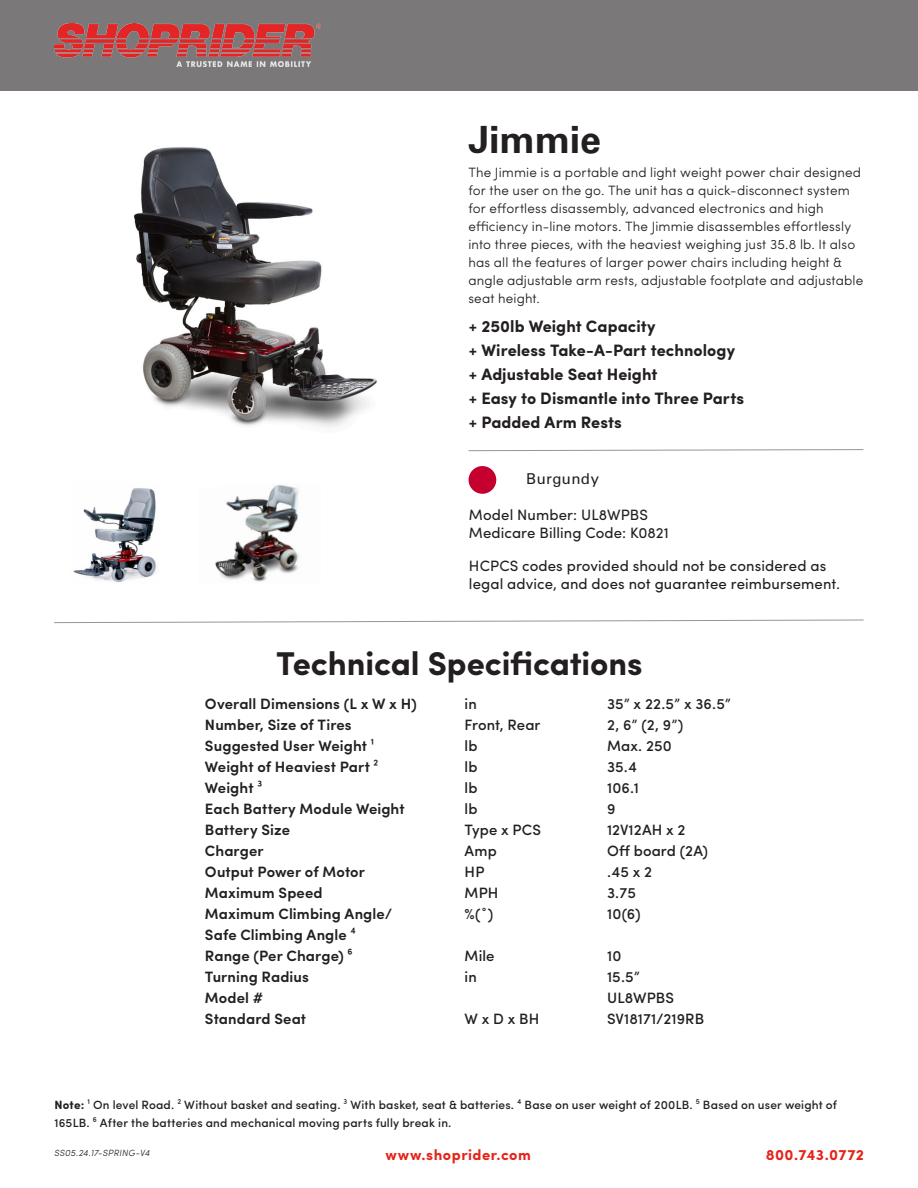
<style>
.page{position:relative;width:918px;height:1188px;background:#fff}
.page>*{position:absolute;margin:0;border:0;box-sizing:border-box;transform-origin:0 0}
.Unit_H1{font:700 37.5px "Univers LT Std";letter-spacing:-.005em;color:#231f20}
.t1{font:700 33px "Sofia Pro";letter-spacing:-.005em;color:#231f20}
.key_points{font:700 16.5px "Sofia Pro";letter-spacing:.005em;color:#231f20}
.tech_specs{font:600 15px "Sofia Pro";letter-spacing:.005em;color:#231f20}
.tech_copy{font:500 15px "Sofia Pro";letter-spacing:.005em;color:#231f20}
.t2{font:15px/18px "Sofia Pro";letter-spacing:.005em;color:#231f20}
.t3{font:700 15px "Sofia Pro";letter-spacing:.03em;color:#e72419}
.unit_colors{font:15px "Univers LT Std";letter-spacing:.03em;color:#231f20}
.t4{font:300 13.5px/18px "Sofia Pro";letter-spacing:.01em;color:#231f20}
.t5{font:500 12px/18px "Sofia Pro";letter-spacing:.015em;color:#231f20}
.t6{font:italic 300 9px "Sofia Pro";letter-spacing:.025em;color:#231f20}
.s1{font-weight:700}
</style>
<div class="page">
<div style="left:0;top:0;width:918px;height:91px;background:#7b7879"></div>
<img style="left:54px;top:24px;width:267px;height:43px">
<svg style="left:468px;top:449px;width:396px;height:2px"></svg>
<svg style="left:54px;top:619px;width:810px;height:4px"></svg>
<img style="left:133px;top:147px;width:244px;height:280px">
<img style="left:73px;top:488px;width:84px;height:94px">
<img style="left:215px;top:485px;width:84px;height:97px">
<div style="left:469px;top:466px;width:27px;height:28px;background:#c5002e;border-radius:50%"></div>
<p class="Unit_H1" style="left:469px;top:118px;width:134px">Jimmie</p>
<p class="t4" style="left:468px;top:162px;width:396px">The Jimmie is a portable and light weight power chair designed for the user on the go. The unit has a quick-disconnect system for effortless disassembly, advanced electronics and high efficiency in-line motors. The Jimmie disassembles effortlessly into three pieces, with the heaviest weighing just 35.8 lb. It also has all the features of larger power chairs including height &amp; angle adjustable arm rests, adjustable footplate and adjustable seat height.</p>
<p class="key_points" style="left:469px;top:314px;width:188px">+ 250lb Weight Capacity</p>
<p class="key_points" style="left:469px;top:338px;width:268px">+ Wireless Take-A-Part technology</p>
<p class="key_points" style="left:469px;top:362px;width:190px">+ Adjustable Seat Height</p>
<p class="key_points" style="left:469px;top:386px;width:277px">+ Easy to Dismantle into Three Parts</p>
<p class="key_points" style="left:469px;top:410px;width:155px">+ Padded Arm Rests</p>
<p class="unit_colors" style="left:526px;top:470px;width:74px">Burgundy</p>
<p class="t2" style="left:469px;top:505px;width:181px">Model Number: UL8WPBS</p>
<p class="t2" style="left:469px;top:523px;width:201px">Medicare Billing Code: K0821</p>
<p class="t2" style="left:469px;top:555px;width:373px">HCPCS codes provided should not be considered as legal advice, and does not guarantee reimbursement.</p>
<p class="t1" style="left:276px;top:638px;width:368px">Technical Specifications</p>
<p class="tech_specs" style="left:205px;top:692px;width:213px">Overall Dimensions (L x W x H)</p>
<p class="tech_specs" style="left:205px;top:713px;width:148px">Number, Size of Tires</p>
<p class="tech_specs" style="left:205px;top:734px;width:171px">Suggested User Weight ¹</p>
<p class="tech_specs" style="left:205px;top:755px;width:175px">Weight of Heaviest Part ²</p>
<p class="tech_specs" style="left:205px;top:776px;width:59px">Weight ³</p>
<p class="tech_specs" style="left:205px;top:797px;width:201px">Each Battery Module Weight</p>
<p class="tech_specs" style="left:205px;top:818px;width:87px">Battery Size</p>
<p class="tech_specs" style="left:205px;top:839px;width:60px">Charger</p>
<p class="tech_specs" style="left:205px;top:860px;width:162px">Output Power of Motor</p>
<p class="tech_specs" style="left:205px;top:881px;width:119px">Maximum Speed</p>
<p class="tech_specs" style="left:205px;top:902px;width:189px">Maximum Climbing Angle/</p>
<p class="tech_specs" style="left:205px;top:923px;width:152px">Safe Climbing Angle ⁴</p>
<p class="tech_specs" style="left:205px;top:944px;width:149px">Range (Per Charge) ⁶</p>
<p class="tech_specs" style="left:205px;top:965px;width:105px">Turning Radius</p>
<p class="tech_specs" style="left:205px;top:986px;width:60px">Model #</p>
<p class="tech_specs" style="left:205px;top:1007px;width:103px">Standard Seat</p>
<p class="tech_copy" style="left:465px;top:693px;width:14px">in</p>
<p class="tech_copy" style="left:465px;top:714px;width:77px">Front, Rear</p>
<p class="tech_copy" style="left:465px;top:735px;width:14px">lb</p>
<p class="tech_copy" style="left:465px;top:756px;width:14px">lb</p>
<p class="tech_copy" style="left:465px;top:777px;width:14px">lb</p>
<p class="tech_copy" style="left:465px;top:798px;width:14px">lb</p>
<p class="tech_copy" style="left:465px;top:819px;width:78px">Type x PCS</p>
<p class="tech_copy" style="left:465px;top:840px;width:34px">Amp</p>
<p class="tech_copy" style="left:465px;top:861px;width:21px">HP</p>
<p class="tech_copy" style="left:465px;top:882px;width:35px">MPH</p>
<p class="tech_copy" style="left:465px;top:903px;width:30px">%(˚)</p>
<p class="tech_copy" style="left:465px;top:945px;width:32px">Mile</p>
<p class="tech_copy" style="left:465px;top:966px;width:14px">in</p>
<p class="tech_copy" style="left:465px;top:1008px;width:76px">W x D x BH</p>
<p class="tech_copy" style="left:607px;top:693px;width:125px">35” x 22.5” x 36.5”</p>
<p class="tech_copy" style="left:607px;top:714px;width:78px">2, 6” (2, 9”)</p>
<p class="tech_copy" style="left:607px;top:735px;width:66px">Max. 250</p>
<p class="tech_copy" style="left:607px;top:756px;width:32px">35.4</p>
<p class="tech_copy" style="left:607px;top:777px;width:34px">106.1</p>
<p class="tech_copy" style="left:607px;top:798px;width:10px">9</p>
<p class="tech_copy" style="left:607px;top:819px;width:80px">12V12AH x 2</p>
<p class="tech_copy" style="left:607px;top:840px;width:103px">Off board (2A)</p>
<p class="tech_copy" style="left:607px;top:861px;width:47px">.45 x 2</p>
<p class="tech_copy" style="left:607px;top:882px;width:30px">3.75</p>
<p class="tech_copy" style="left:607px;top:903px;width:35px">10(6)</p>
<p class="tech_copy" style="left:607px;top:945px;width:16px">10</p>
<p class="tech_copy" style="left:607px;top:966px;width:34px">15.5”</p>
<p class="tech_copy" style="left:607px;top:987px;width:69px">UL8WPBS</p>
<p class="tech_copy" style="left:607px;top:1008px;width:99px">SV18171/219RB</p>
<p class="t5" style="left:54px;top:1095px;width:784px"><span class="s1">Note:</span> ¹ On level Road. ² Without basket and seating. ³ With basket, seat &amp; batteries. ⁴ Base on user weight of 200LB. ⁵ Based on user weight of<br>165LB. ⁶ After the batteries and mechanical moving parts fully break in.</p>
<p class="t6" style="left:54px;top:1146px;width:97px">SS05.24.17-SPRING-V4</p>
<p class="t3" style="left:386px;top:1144px;width:147px">www.shoprider.com</p>
<p class="t3" style="left:766px;top:1144px;width:100px">800.743.0772</p>
</div>
